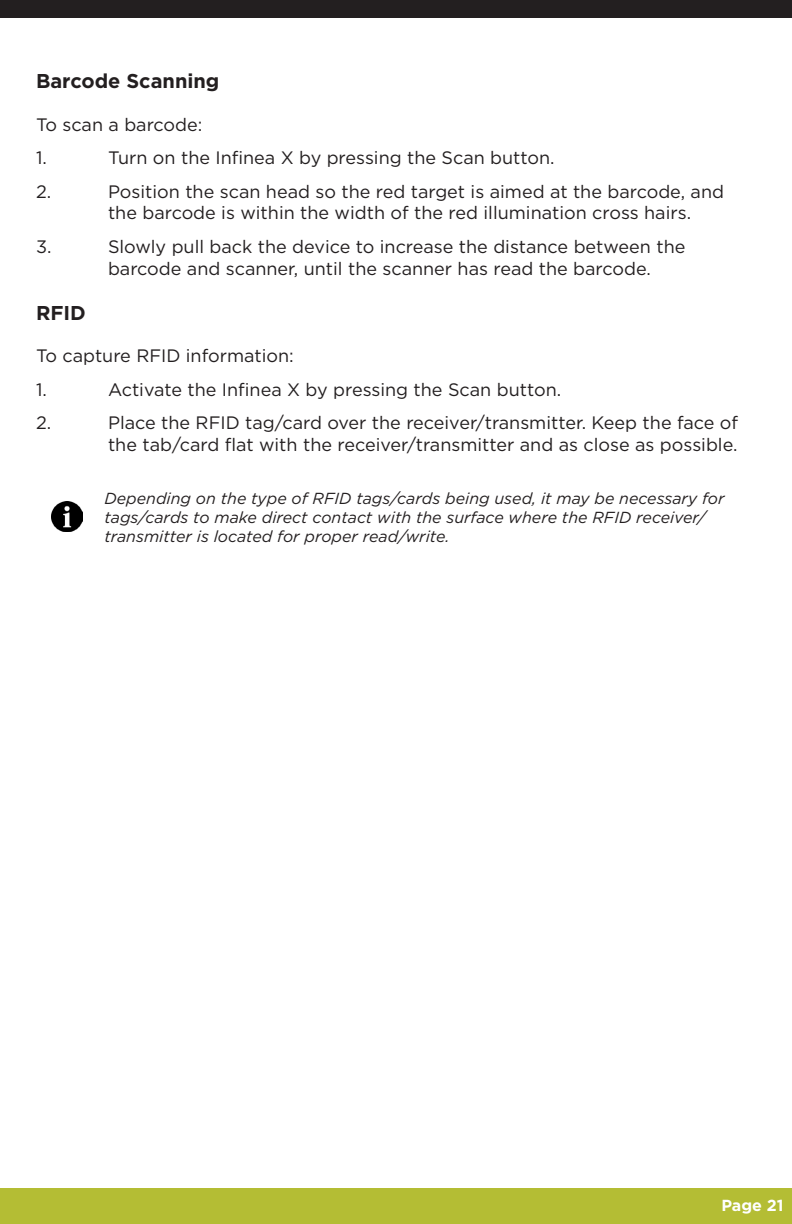
<style>
.page{position:relative;width:792px;height:1224px;background:#fff}
.page>*{position:absolute;margin:0;border:0;box-sizing:border-box;transform-origin:0 0}
.Header_2__Half_Page{font:700 20px "Gotham";color:#231f20}
.t1{font:18px/21.6px "Gotham";color:#231f20}
.Note{font:italic 16px/19.2px "Gotham";color:#231f20}
.t2{font:700 16px "Gotham";color:#fff}
</style>
<div class="page">
<div style="left:0;top:1188px;width:792px;height:36px;background:#b4bd34"></div>
<div style="left:0;top:0;width:792px;height:18px;background:#231f20"></div>
<img style="left:52px;top:501px;width:31px;height:31px">
<p class="Header_2__Half_Page" style="left:36px;top:68px;width:185px">Barcode Scanning</p>
<p class="t1" style="left:36px;top:113px;width:168px">To scan a barcode:</p>
<p class="t1" style="left:36px;top:147px;width:12px">1.</p>
<p class="t1" style="left:108px;top:147px;width:448px">Turn on the Infinea X by pressing the Scan button.</p>
<p class="t1" style="left:36px;top:180px;width:17px">2.</p>
<p class="t1" style="left:108px;top:180px;width:618px">Position the scan head so the red target is aimed at the barcode, and the barcode is within the width of the red illumination cross hairs.</p>
<p class="t1" style="left:36px;top:235px;width:17px">3.</p>
<p class="t1" style="left:108px;top:235px;width:579px">Slowly pull back the device to increase the distance between the barcode and scanner, until the scanner has read the barcode.</p>
<p class="Header_2__Half_Page" style="left:36px;top:299px;width:51px">RFID</p>
<p class="t1" style="left:36px;top:345px;width:259px">To capture RFID information:</p>
<p class="t1" style="left:36px;top:378px;width:12px">1.</p>
<p class="t1" style="left:108px;top:378px;width:455px">Activate the Infinea X by pressing the Scan button.</p>
<p class="t1" style="left:36px;top:412px;width:17px">2.</p>
<p class="t1" style="left:108px;top:412px;width:632px">Place the RFID tag/card over the receiver/transmitter. Keep the face of the tab/card flat with the receiver/transmitter and as close as possible.</p>
<p class="Note" style="left:104px;top:488px;width:622px">Depending on the type of RFID tags/cards being used, it may be necessary for tags/cards to make direct contact with the surface where the RFID receiver/ transmitter is located for proper read/write.</p>
<p class="t2" style="left:721px;top:1195px;width:64px">Page 21</p>
</div>
